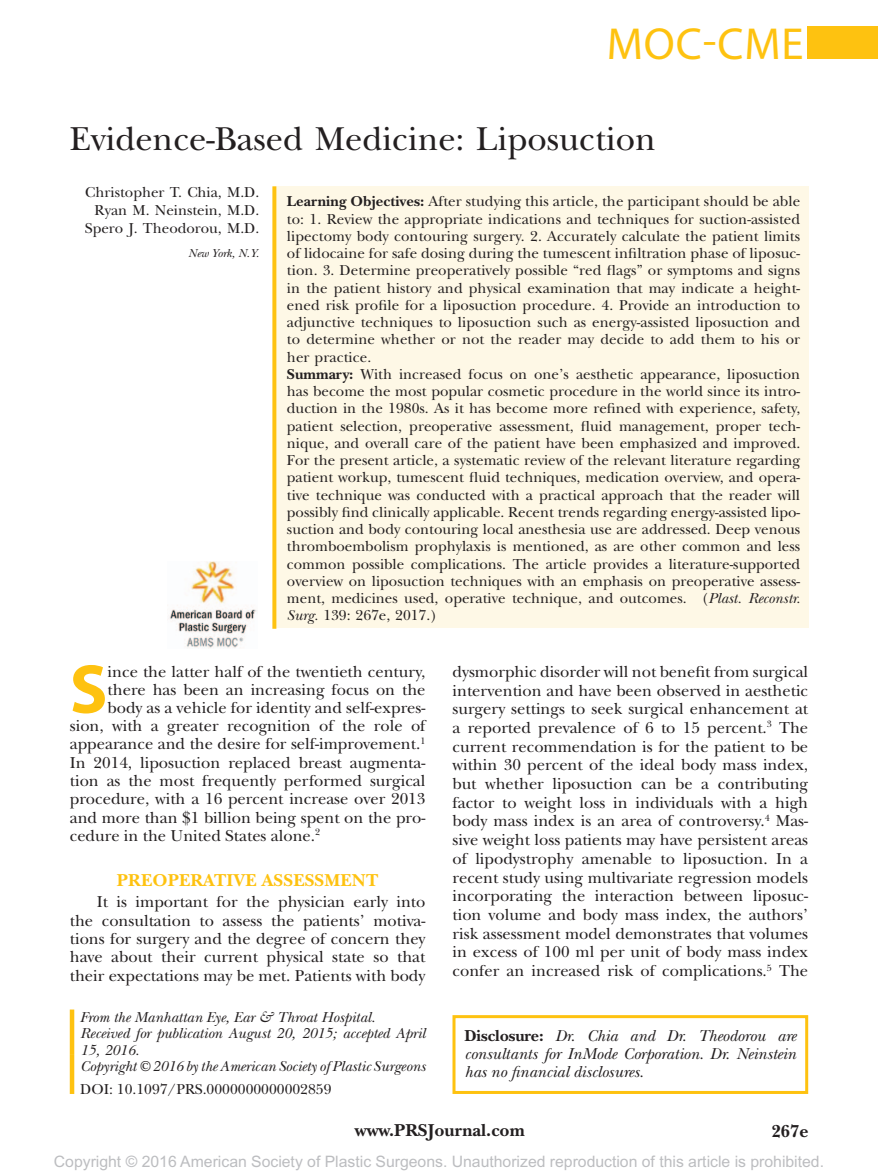
<style>
.page{position:relative;width:878px;height:1175px;background:#fff}
.page>*{position:absolute;margin:0;border:0;box-sizing:border-box;transform-origin:0 0}
.t1{font:700 69.9px "Myriad Pro";color:#fec210}
.t2{font:45px "Myriad Pro";letter-spacing:.02em;color:#fec210}
.t3{font:34.5px "New Baskerville";color:#231f20}
.t4{font:700 18px "New Baskerville";color:#231f20}
.t5{font:700 18px "New Baskerville";letter-spacing:.01em;color:#fec210}
.t6{font:16.5px/18.8px "New Baskerville";color:#231f20;text-align:justify}
.t7{font:italic 16.5px/18px "New Baskerville";letter-spacing:-.005em;color:#231f20;text-align:justify}
.t8{font:15.75px "Arial MT Std";color:#bcbdc0}
.t9{font:15px/17.2px "New Baskerville";color:#231f20;text-align:right}
.t10{font:italic 15px/16.5px "New Baskerville";color:#231f20}
.t11{font:italic 12px "New Baskerville";color:#231f20}
.s1{font-weight:700}
.s2{font-style:italic}
.s3{font-weight:700;font-style:normal}
</style>
<div class="page">
<div style="left:807px;top:26px;width:71px;height:33px;background:#fec210"></div>
<div style="left:452px;top:1015px;width:356px;height:79px;border:3px solid #fec210"></div>
<hr style="left:70px;top:1054px;width:4px;height:40px;background:#fec210">
<div style="left:273px;top:186px;width:536px;height:442px;background:#fef8e6"></div>
<svg style="left:272px;top:186px;width:4px;height:442px;background:#fec827"></svg>
<hr style="left:70px;top:1009px;width:4px;height:45px;background:#fec210">
<img style="left:169px;top:562px;width:88px;height:86px">
<h2 class="t2" style="left:606px;top:16px;width:198px">MOC-CME</h2>
<h3 class="t3" style="left:70px;top:119px;width:587px">Evidence-Based Medicine: Liposuction</h3>
<p class="t9" style="left:85px;top:183px;width:176px;line-height:18px">Christopher T. Chia, M.D.<br>Ryan M. Neinstein, M.D.<br>Spero J. Theodorou, M.D.</p>
<p class="t11" style="left:188px;top:246px;width:72px">New York, N.Y.</p>
<p class="t9" style="left:287px;top:193px;width:515px;text-align:left"><span class="s1">Learning Objectives:</span> After studying this article, the participant should be able to: 1. Review the appropriate indications and techniques for suction-assisted lipectomy body contouring surgery. 2. Accurately calculate the patient limits of lidocaine for safe dosing during the tumescent infiltration phase of liposuc&shy;tion. 3. Determine preoperatively possible “red flags” or symptoms and signs in the patient history and physical examination that may indicate a height&shy;ened risk profile for a liposuction procedure. 4. Provide an introduction to adjunctive techniques to liposuction such as energy-assisted liposuction and to determine whether or not the reader may decide to add them to his or her practice.<br><span class="s1">Summary:</span> With increased focus on one’s aesthetic appearance, liposuction has become the most popular cosmetic procedure in the world since its intro&shy;duction in the 1980s. As it has become more refined with experience, safety, patient selection, preoperative assessment, fluid management, proper tech&shy;nique, and overall care of the patient have been emphasized and improved.<br>For the present article, a systematic review of the relevant literature regarding patient workup, tumescent fluid techniques, medication overview, and opera&shy;tive technique was conducted with a practical approach that the reader will possibly find clinically applicable. Recent trends regarding energy-assisted lipo&shy;suction and body contouring local anesthesia use are addressed. Deep venous thromboembolism prophylaxis is mentioned, as are other common and less common possible complications. The article provides a literature-supported overview on liposuction techniques with an emphasis on preoperative assess&shy;ment, medicines used, operative technique, and outcomes. (<span class="s2">Plast. Reconstr.<br>Surg.</span> 139: 267e, 2017.)</p>
<h1 class="t1" style="left:70px;top:643px;width:39px">S</h1>
<p class="t6" style="left:108px;top:662px;width:319px">ince the latter half of the twentieth century,</p>
<p class="t6" style="left:108px;top:680px;width:319px">there has been an increasing focus on the</p>
<p class="t6" style="left:108px;top:698px;width:319px">body as a vehicle for identity and self-expres-</p>
<p class="t6" style="left:70px;top:716px;width:357px">sion, with a greater recognition of the role of</p>
<p class="t6" style="left:70px;top:734px;width:357px">appearance and the desire for self-improvement.<sup>1</sup></p>
<p class="t6" style="left:70px;top:753px;width:357px">In 2014, liposuction replaced breast augmenta-</p>
<p class="t6" style="left:70px;top:771px;width:357px">tion as the most frequently performed surgical</p>
<p class="t6" style="left:70px;top:789px;width:357px">procedure, with a 16 percent increase over 2013</p>
<p class="t6" style="left:70px;top:808px;width:357px">and more than $1 billion being spent on the pro-</p>
<p class="t6" style="left:70px;top:826px;width:252px">cedure in the United States alone.<sup>2</sup></p>
<p class="t5" style="left:117px;top:869px;width:263px">PREOPERATIVE ASSESSMENT</p>
<p class="t6" style="left:70px;top:893px;width:357px;line-height:18.3px;text-indent:27px">It is important for the physician early into the consultation to assess the patients’ motiva&shy;tions for surgery and the degree of concern they have about their current physical state so that their expectations may be met. Patients with body</p>
<p class="t10" style="left:80px;top:1008px;width:346px">From the Manhattan Eye, Ear &amp; Throat Hospital.<br>Received for publication August 20, 2015; accepted April<br>15, 2016.</p>
<p class="t10" style="left:80px;top:1058px;width:347px">Copyright © 2016 by the American Society of Plastic Surgeons</p>
<p class="t9" style="left:80px;top:1080px;width:253px">DOI: 10.1097/PRS.0000000000002859</p>
<p class="t6" style="left:452px;top:662px;width:357px">dysmorphic disorder will not benefit from surgical intervention and have been observed in aesthetic surgery settings to seek surgical enhancement at a reported prevalence of 6 to 15 percent.<sup>3</sup> The current recommendation is for the patient to be within 30 percent of the ideal body mass index, but whether liposuction can be a contributing factor to weight loss in individuals with a high body mass index is an area of controversy.<sup>4</sup> Mas&shy;sive weight loss patients may have persistent areas of lipodystrophy amenable to liposuction. In a recent study using multivariate regression models incorporating the interaction between liposuc&shy;tion volume and body mass index, the authors’ risk assessment model demonstrates that volumes in excess of 100 ml per unit of body mass index confer an increased risk of complications.<sup>5</sup> The</p>
<p class="t7" style="left:464px;top:1027px;width:333px"><span class="s3">Disclosure:</span> Dr. Chia and Dr. Theodorou are consultants for InMode Corporation. Dr. Neinstein has no financial disclosures.</p>
<p class="t4" style="left:355px;top:1119px;width:171px">www.PRSJournal.com</p>
<p class="t4" style="left:771px;top:1120px;width:39px">267e</p>
<p class="t8" style="left:54px;top:1152px;width:771px">Copyright © 2016 American Society of Plastic Surgeons. Unauthorized reproduction of this article is prohibited.</p>
</div>
